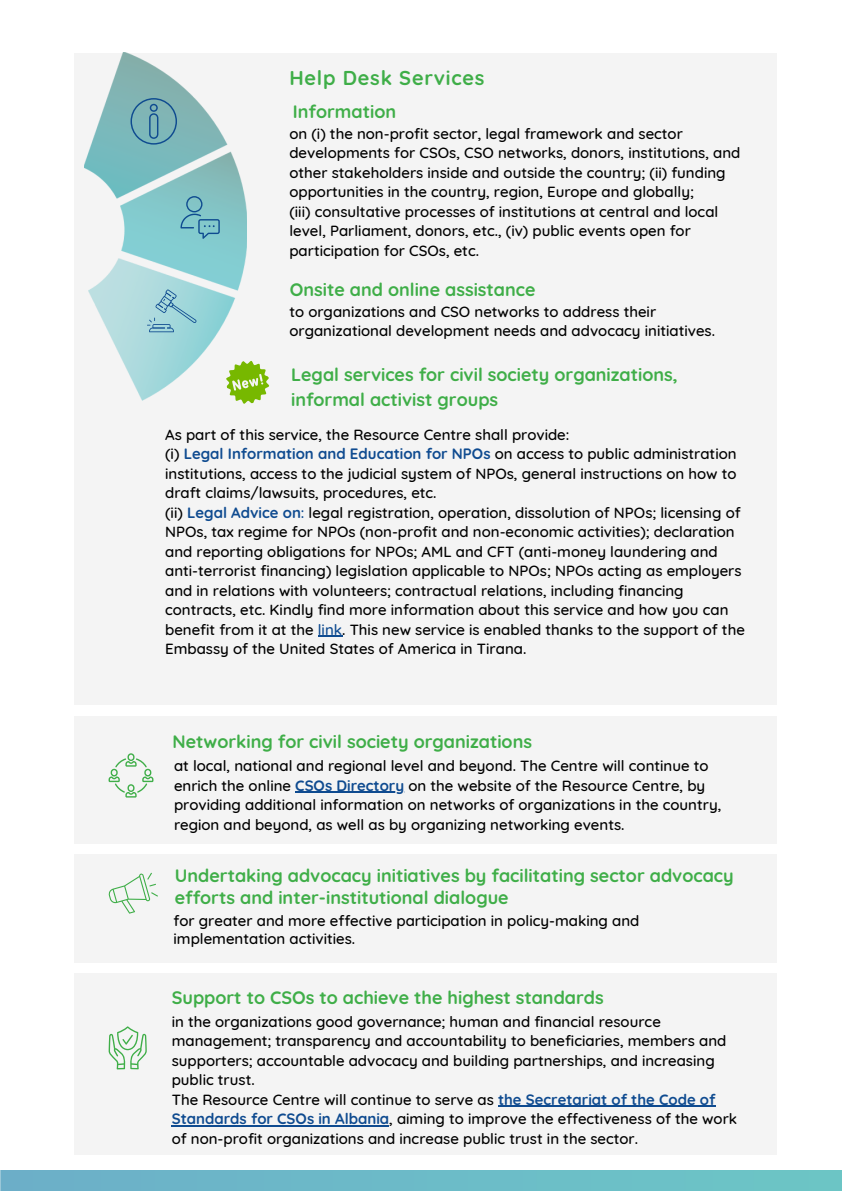
<style>
.page{position:relative;width:842px;height:1191px;background:#fff}
.page>*{position:absolute;margin:0;border:0;box-sizing:border-box;transform-origin:0 0}
.t1{font:700 20px "Quicksand";letter-spacing:.04em;color:#3fae48}
.t2{font:700 18px/21.7px "Quicksand";color:#3fae48}
.t3{font:500 15px/19.5px "Quicksand";color:#000}
.s1{font-weight:700;color:#0f4b90}
.s2{color:#0f4b90}
</style>
<div class="page">
<div style="left:74px;top:853px;width:703px;height:109px;background:#f4f4f4"></div>
<svg style="left:109px;top:872px;width:49px;height:41px"></svg>
<div style="left:74px;top:973px;width:703px;height:181px;background:#f4f4f4"></div>
<svg style="left:109px;top:1026px;width:38px;height:43px"></svg>
<hr style="left:498px;top:1105px;width:217px;height:1px;background:#0f4b90">
<hr style="left:172px;top:1124px;width:217px;height:2px;background:#0f4b90">
<div style="left:74px;top:716px;width:703px;height:128px;background:#f4f4f4"></div>
<svg style="left:109px;top:753px;width:44px;height:44px"></svg>
<hr style="left:295px;top:791px;width:109px;height:1px;background:#0f4b90">
<div style="left:74px;top:53px;width:703px;height:651px;background:#f4f4f4"></div>
<img style="left:84px;top:53px;width:162px;height:347px">
<svg style="left:147px;top:289px;width:49px;height:43px;background:#95c9d3"></svg>
<svg style="left:180px;top:196px;width:40px;height:43px;background:#73b6c1"></svg>
<svg style="left:131px;top:98px;width:46px;height:47px;background:#6ea6b0"></svg>
<hr style="left:318px;top:635px;width:24px;height:2px;background:#0f4b90">
<svg style="left:222px;top:356px;width:48px;height:48px"></svg>
<p class="t1" style="left:289px;top:65px;width:197px">Help Desk Services</p>
<p class="t3" style="left:289px;top:123px;width:452px">on (i) the non-profit sector, legal framework and sector developments for CSOs, CSO networks, donors, institutions, and other stakeholders inside and outside the country; (ii) funding opportunities in the country, region, Europe and globally;</p>
<p class="t3" style="left:289px;top:201px;width:430px">(iii) consultative processes of institutions at central and local level, Parliament, donors, etc., (iv) public events open for participation for CSOs, etc.</p>
<p class="t2" style="left:293px;top:100px;width:105px">Information</p>
<p class="t2" style="left:290px;top:278px;width:247px">Onsite and online assistance</p>
<p class="t3" style="left:289px;top:301px;width:427px">to organizations and CSO networks to address their organizational development needs and advocacy initiatives.</p>
<p class="t2" style="left:291px;top:362px;width:388px;line-height:24.7px">Legal services for civil society organizations, informal activist groups</p>
<p class="t3" style="left:165px;top:424px;width:406px">As part of this service, the Resource Centre shall provide:</p>
<p class="t3" style="left:165px;top:443px;width:573px;text-align:justify">(i) <span class="s1">Legal Information and Education for NPOs</span> on access to public administration institutions, access to the judicial system of NPOs, general instructions on how to draft claims/lawsuits, procedures, etc.</p>
<p class="t3" style="left:165px;top:502px;width:581px">(ii) <span class="s1">Legal Advice on</span><span class="s2">:</span> legal registration, operation, dissolution of NPOs; licensing of NPOs, tax regime for NPOs (non-profit and non-economic activities); declaration and reporting obligations for NPOs; AML and CFT (anti-money laundering and anti-terrorist financing) legislation applicable to NPOs; NPOs acting as employers and in relations with volunteers; contractual relations, including financing contracts, etc. Kindly find more information about this service and how you can benefit from it at the <span class="s2">link</span>. This new service is enabled thanks to the support of the Embassy of the United States of America in Tirana.</p>
<p class="t2" style="left:173px;top:730px;width:361px">Networking for civil society organizations</p>
<p class="t3" style="left:174px;top:755px;width:549px">at local, national and regional level and beyond. The Centre will continue to enrich the online <span class="s1">CSOs Directory</span> on the website of the Resource Centre, by providing additional information on networks of organizations in the country, region and beyond, as well as by organizing networking events.</p>
<p class="t2" style="left:175px;top:864px;width:560px">Undertaking advocacy initiatives by facilitating sector advocacy efforts and inter-institutional dialogue</p>
<p class="t3" style="left:174px;top:910px;width:467px;line-height:18.7px">for greater and more effective participation in policy-making and implementation activities.</p>
<p class="t2" style="left:172px;top:986px;width:433px">Support to CSOs to achieve the highest standards</p>
<p class="t3" style="left:172px;top:1011px;width:556px">in the organizations good governance; human and financial resource management; transparency and accountability to beneficiaries, members and supporters; accountable advocacy and building partnerships, and increasing public trust.</p>
<p class="t3" style="left:172px;top:1089px;width:567px">The Resource Centre will continue to serve as <span class="s1">the Secretariat of the Code of<br>Standards for CSOs in Albania</span>, aiming to improve the effectiveness of the work of non-profit organizations and increase public trust in the sector.</p>
</div>
